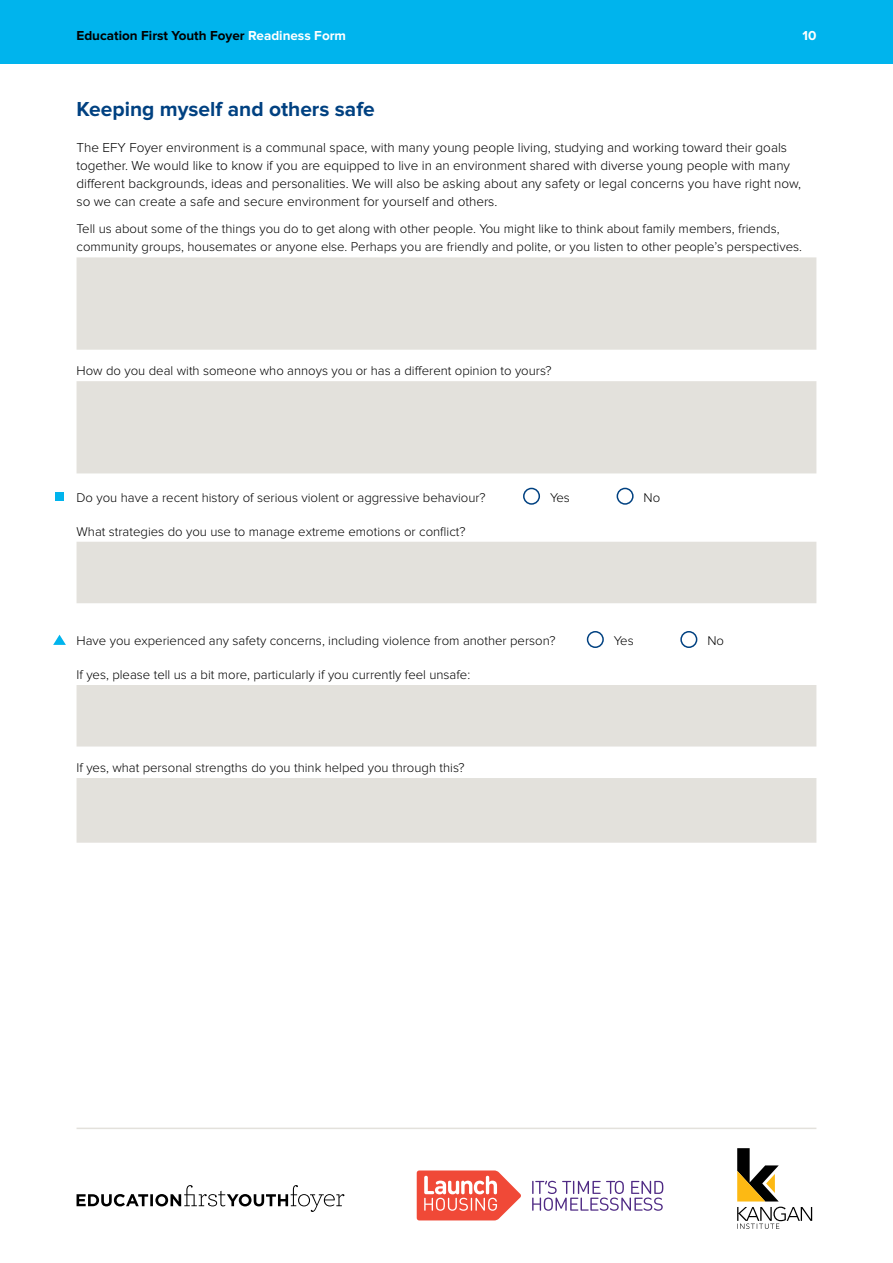
<style>
.page{position:relative;width:893px;height:1263px;background:#fff}
.page>*{position:absolute;margin:0;border:0;box-sizing:border-box;transform-origin:0 0}
.t1{font:700 21px "Proxima Nova";color:#004181}
.t2{font:300 13.5px/18px "Proxima Nova";color:#000}
.t3{font:700 13.5px "Proxima Nova";color:#000}
.t4{font:700 13.5px "Proxima Nova";color:#fff}
.t5{font:300 13.2px/18px "Proxima Nova";color:#000}
.s1{color:#fff}
</style>
<div class="page">
<div style="left:0;top:0;width:893px;height:64px;background:#00b4ed"></div>
<svg style="left:77px;top:1185px;width:267px;height:27px"></svg>
<svg style="left:737px;top:1148px;width:75px;height:81px"></svg>
<svg style="left:417px;top:1170px;width:104px;height:50px"></svg>
<svg style="left:532px;top:1181px;width:131px;height:30px"></svg>
<hr style="left:77px;top:1127px;width:739px;height:2px;background:#e3e1dc">
<div style="left:77px;top:257px;width:739px;height:93px;background:#e3e1dc"></div>
<div style="left:77px;top:381px;width:739px;height:92px;background:#e3e1dc"></div>
<div style="left:523px;top:488px;width:17px;height:17px;border:2px solid #004181;border-radius:50%"></div>
<div style="left:617px;top:488px;width:17px;height:17px;border:2px solid #004181;border-radius:50%"></div>
<div style="left:77px;top:542px;width:739px;height:61px;background:#e3e1dc"></div>
<div style="left:587px;top:631px;width:17px;height:17px;border:2px solid #004181;border-radius:50%"></div>
<div style="left:680px;top:631px;width:17px;height:17px;border:2px solid #004181;border-radius:50%"></div>
<div style="left:77px;top:685px;width:739px;height:61px;background:#e3e1dc"></div>
<div style="left:77px;top:778px;width:739px;height:65px;background:#e3e1dc"></div>
<div style="left:55px;top:492px;width:9px;height:9px;background:#00b4ed"></div>
<svg style="left:53px;top:635px;width:13px;height:10px"></svg>
<p class="t3" style="left:77px;top:27px;width:271px">Education First Youth Foyer <span class="s1">Readiness Form</span></p>
<p class="t4" style="left:802px;top:27px;width:15px">10</p>
<h1 class="t1" style="left:77px;top:97px;width:300px">Keeping myself and others safe</h1>
<p class="t2" style="left:77px;top:139px;width:726px">The EFY Foyer environment is a communal space, with many young people living, studying and working toward their goals together. We would like to know if you are equipped to live in an environment shared with diverse young people with many different backgrounds, ideas and personalities. We will also be asking about any safety or legal concerns you have right now, so we can create a safe and secure environment for yourself and others.</p>
<p class="t5" style="left:77px;top:220px;width:727px">Tell us about some of the things you do to get along with other people. You might like to think about family members, friends, community groups, housemates or anyone else. Perhaps you are friendly and polite, or you listen to other people’s perspectives.</p>
<p class="t5" style="left:77px;top:362px;width:477px">How do you deal with someone who annoys you or has a different opinion to yours?</p>
<p class="t5" style="left:77px;top:488px;width:411px">Do you have a recent history of serious violent or aggressive behaviour?</p>
<p class="t5" style="left:550px;top:488px;width:21px">Yes</p>
<p class="t5" style="left:644px;top:488px;width:18px">No</p>
<p class="t5" style="left:77px;top:522px;width:390px">What strategies do you use to manage extreme emotions or conflict?</p>
<p class="t5" style="left:77px;top:632px;width:480px">Have you experienced any safety concerns, including violence from another person?</p>
<p class="t5" style="left:614px;top:632px;width:21px">Yes</p>
<p class="t5" style="left:707px;top:632px;width:18px">No</p>
<p class="t5" style="left:77px;top:666px;width:395px">If yes, please tell us a bit more, particularly if you currently feel unsafe:</p>
<p class="t5" style="left:77px;top:759px;width:390px">If yes, what personal strengths do you think helped you through this?</p>
</div>
